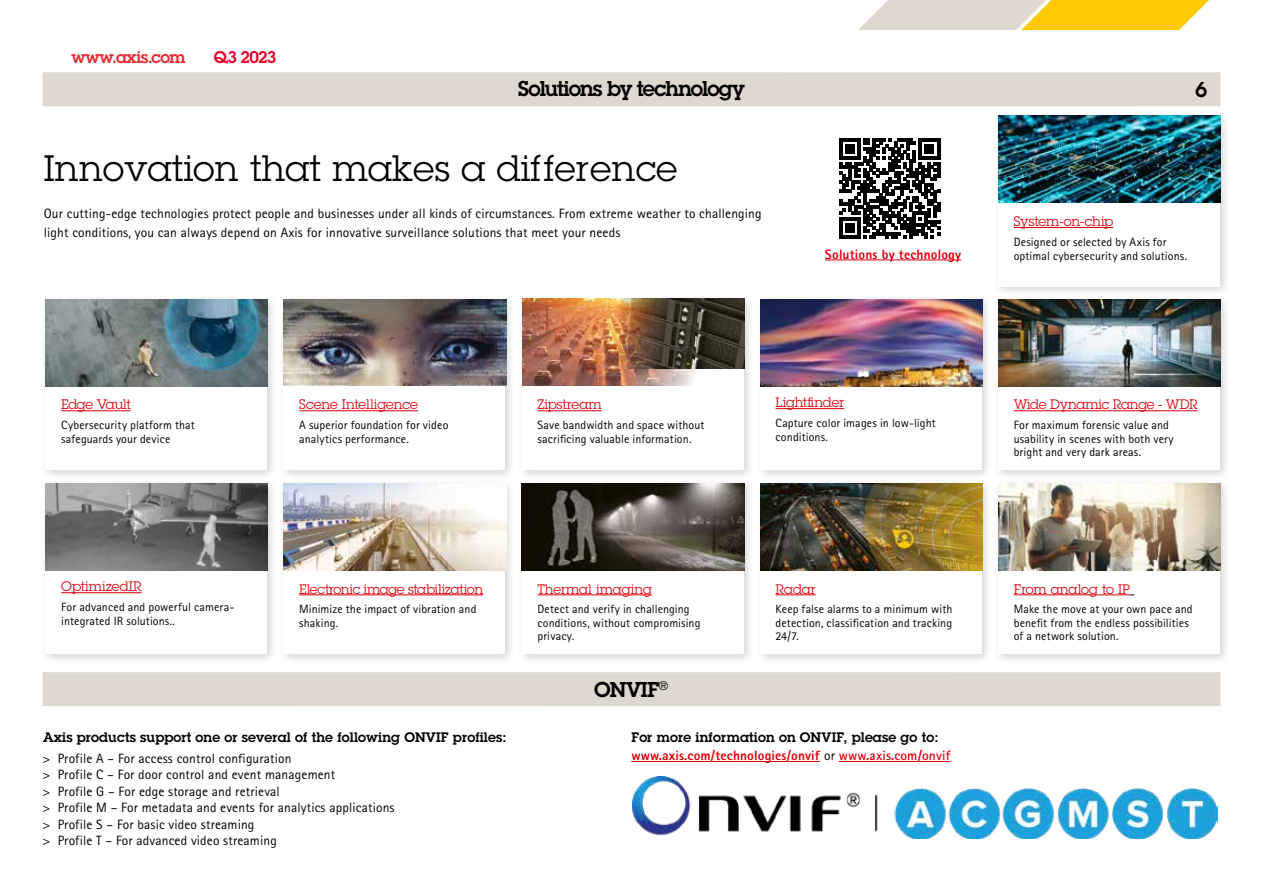
<style>
.page{position:relative;width:1263px;height:893px;background:#fff}
.page>*{position:absolute;margin:0;border:0;box-sizing:border-box;transform-origin:0 0}
.t1{font:36px "Lubalin Graph ECG";letter-spacing:.01em;color:#000}
.t2{font:600 21px "Lubalin Graph ECG";letter-spacing:-.04em;color:#000}
.t3{font:600 16.5px "Lubalin Graph ECG";letter-spacing:-.03em;color:#e92b33}
.t4{font:600 16.5px "Lubalin Graph ECG";letter-spacing:-.04em;color:#e7002a}
.t5{font:13.5px/16.5px "Rotis Sans Serif Pro";letter-spacing:.01em;color:#000}
.t6{font:13.5px "Lubalin Graph ECG";letter-spacing:-.01em;color:#de000c}
.t7{font:600 13.5px "Lubalin Graph ECG";letter-spacing:.01em;color:#000}
.t8{font:800 13.5px "Rotis Sans Serif Pro";letter-spacing:.01em;color:#de000c}
.t9{font:13.5px "Lubalin Graph ECG";letter-spacing:.01em;color:#de000c}
.t10{font:13.5px "Lubalin Graph ECG";letter-spacing:-.03em;color:#de000c}
.t11{font:12px/13.5px "Rotis Sans Serif Pro";letter-spacing:.01em;color:#000}
.s1{color:#fff}
.s2{font-weight:400;color:#000}
.s3{font-weight:700}
</style>
<div class="page">
<div style="left:43px;top:72px;width:1177px;height:34px;background:#ded8ce"></div>
<svg style="left:858px;top:0;width:351px;height:30px;background:#efd577"></svg>
<div style="left:43px;top:672px;width:1177px;height:34px;background:#ded8ce"></div>
<hr style="left:631px;top:761px;width:189px;height:1px;background:#de000c">
<hr style="left:839px;top:761px;width:112px;height:1px;background:#de000c">
<img style="left:632px;top:776px;width:585px;height:62px">
<div style="left:40px;top:478px;width:238px;height:186px;background:#000;opacity:.18"></div>
<div style="left:46px;top:483px;width:221px;height:170px;background:#fff"></div>
<img style="left:46px;top:483px;width:222px;height:87px">
<hr style="left:61px;top:592px;width:81px;height:1px;background:#de000c">
<div style="left:279px;top:478px;width:237px;height:186px;background:#000;opacity:.18"></div>
<div style="left:284px;top:483px;width:221px;height:170px;background:#fff"></div>
<img style="left:284px;top:483px;width:222px;height:87px">
<hr style="left:299px;top:594px;width:184px;height:1px;background:#de000c">
<div style="left:517px;top:478px;width:237px;height:186px;background:#000;opacity:.18"></div>
<div style="left:522px;top:483px;width:221px;height:170px;background:#fff"></div>
<img style="left:522px;top:483px;width:222px;height:87px">
<hr style="left:537px;top:594px;width:115px;height:1px;background:#de000c">
<div style="left:755px;top:478px;width:237px;height:186px;background:#000;opacity:.18"></div>
<div style="left:760px;top:483px;width:221px;height:170px;background:#fff"></div>
<img style="left:760px;top:483px;width:222px;height:87px">
<hr style="left:775px;top:594px;width:41px;height:1px;background:#de000c">
<div style="left:993px;top:294px;width:238px;height:186px;background:#000;opacity:.18"></div>
<div style="left:998px;top:299px;width:221px;height:170px;background:#fff"></div>
<img style="left:998px;top:299px;width:222px;height:87px">
<hr style="left:1014px;top:410px;width:184px;height:1px;background:#de000c">
<div style="left:279px;top:294px;width:237px;height:186px;background:#000;opacity:.18"></div>
<div style="left:284px;top:299px;width:221px;height:170px;background:#fff"></div>
<img style="left:284px;top:299px;width:222px;height:86px">
<hr style="left:299px;top:410px;width:119px;height:1px;background:#de000c">
<div style="left:755px;top:294px;width:237px;height:186px;background:#000;opacity:.18"></div>
<div style="left:760px;top:299px;width:221px;height:170px;background:#fff"></div>
<img style="left:760px;top:299px;width:222px;height:87px">
<hr style="left:775px;top:408px;width:69px;height:1px;background:#de000c">
<div style="left:993px;top:478px;width:238px;height:186px;background:#000;opacity:.18"></div>
<div style="left:998px;top:483px;width:221px;height:170px;background:#fff"></div>
<img style="left:998px;top:483px;width:222px;height:87px">
<hr style="left:1014px;top:594px;width:116px;height:1px;background:#de000c">
<div style="left:993px;top:111px;width:238px;height:186px;background:#000;opacity:.18"></div>
<div style="left:998px;top:116px;width:221px;height:170px;background:#fff"></div>
<img style="left:998px;top:116px;width:222px;height:86px">
<hr style="left:1014px;top:227px;width:99px;height:1px;background:#de000c">
<div style="left:517px;top:294px;width:237px;height:186px;background:#000;opacity:.18"></div>
<div style="left:522px;top:299px;width:221px;height:170px;background:#fff"></div>
<hr style="left:537px;top:410px;width:65px;height:1px;background:#de000c">
<img style="left:522px;top:298px;width:175px;height:87px">
<img style="left:605px;top:298px;width:139px;height:71px">
<div style="left:40px;top:294px;width:238px;height:186px;background:#000;opacity:.18"></div>
<div style="left:46px;top:299px;width:221px;height:170px;background:#fff"></div>
<img style="left:46px;top:299px;width:222px;height:87px">
<hr style="left:61px;top:410px;width:70px;height:1px;background:#de000c">
<hr style="left:825px;top:260px;width:136px;height:1px;background:#de000c">
<svg style="left:839px;top:138px;width:101px;height:101px"></svg>
<h3 class="t3" style="left:72px;top:47px;width:116px">www.axis.com</h3>
<h3 class="t4" style="left:214px;top:47px;width:64px">Q3 2023</h3>
<h2 class="t2" style="left:518px;top:75px;width:228px">Solutions by technology</h2>
<h1 class="t1" style="left:44px;top:146px;width:635px">Innovation that makes a difference</h1>
<p class="t5" style="left:44px;top:204px;width:719px;line-height:19.5px">Our cutting-edge technologies protect people and businesses under all kinds of circumstances. From extreme weather to challenging light conditions, you can always depend on Axis for innovative surveillance solutions that meet your needs<span class="s1">.</span></p>
<p class="t8" style="left:825px;top:246px;width:138px">Solutions by technology</p>
<h2 class="t2" style="left:1195px;top:75px;width:14px">6</h2>
<p class="t6" style="left:1014px;top:213px;width:101px">System-on-chip</p>
<p class="t11" style="left:1014px;top:235px;width:175px">Designed or selected by Axis for optimal cybersecurity and solutions.</p>
<p class="t10" style="left:61px;top:396px;width:71px">Edge Vault</p>
<p class="t11" style="left:61px;top:419px;width:135px">Cybersecurity platform that safeguards your device</p>
<p class="t6" style="left:299px;top:396px;width:120px">Scene Intelligence</p>
<p class="t11" style="left:299px;top:419px;width:151px">A superior foundation for video analytics performance.</p>
<p class="t9" style="left:537px;top:396px;width:66px">Zipstream</p>
<p class="t11" style="left:537px;top:419px;width:169px">Save bandwidth and space without sacrificing valuable information.</p>
<p class="t6" style="left:775px;top:394px;width:70px">Lightfinder</p>
<p class="t11" style="left:775px;top:416px;width:162px">Capture color images in low-light conditions.</p>
<p class="t9" style="left:61px;top:578px;width:82px">OptimizedIR</p>
<p class="t11" style="left:61px;top:600px;width:175px">For advanced and powerful camera&shy;integrated IR solutions..</p>
<p class="t6" style="left:299px;top:580px;width:185px">Electronic image stabilization</p>
<p class="t11" style="left:299px;top:603px;width:179px">Minimize the impact of vibration and shaking.</p>
<p class="t7" style="left:43px;top:728px;width:465px">Axis products support one or several of the following ONVIF profiles:</p>
<p class="t6" style="left:537px;top:580px;width:116px">Thermal imaging</p>
<p class="t11" style="left:537px;top:603px;width:165px">Detect and verify in challenging conditions, without compromising privacy.</p>
<p class="t6" style="left:775px;top:580px;width:42px">Radar</p>
<p class="t11" style="left:775px;top:603px;width:178px;text-align:justify">Keep false alarms to a minimum with detection, classification and tracking 24/7.</p>
<h2 class="t2" style="left:594px;top:675px;width:76px">ONVIF<sup>®</sup></h2>
<p class="t7" style="left:631px;top:728px;width:309px">For more information on ONVIF, please go to:</p>
<p class="t5" style="left:43px;top:750px;width:251px">&gt; Profile A – For access control configuration</p>
<p class="t8" style="left:631px;top:747px;width:321px">www.axis.com/technologies/onvif <span class="s2">or</span> <span class="s3">www.axis.com/onvif</span></p>
<p class="t5" style="left:43px;top:766px;width:354px">&gt; Profile C – For door control and event management<br>&gt; Profile G – For edge storage and retrieval<br>&gt; Profile M – For metadata and events for analytics applications &gt; Profile S – For basic video streaming<br>&gt; Profile T – For advanced video streaming</p>
<p class="t6" style="left:1014px;top:396px;width:185px">Wide Dynamic Range - WDR</p>
<p class="t11" style="left:1014px;top:419px;width:161px">For maximum forensic value and usability in scenes with both very bright and very dark areas.</p>
<p class="t6" style="left:1014px;top:580px;width:118px">From analog to IP</p>
<p class="t11" style="left:1014px;top:603px;width:180px">Make the move at your own pace and benefit from the endless possibilities of a network solution.</p>
</div>
